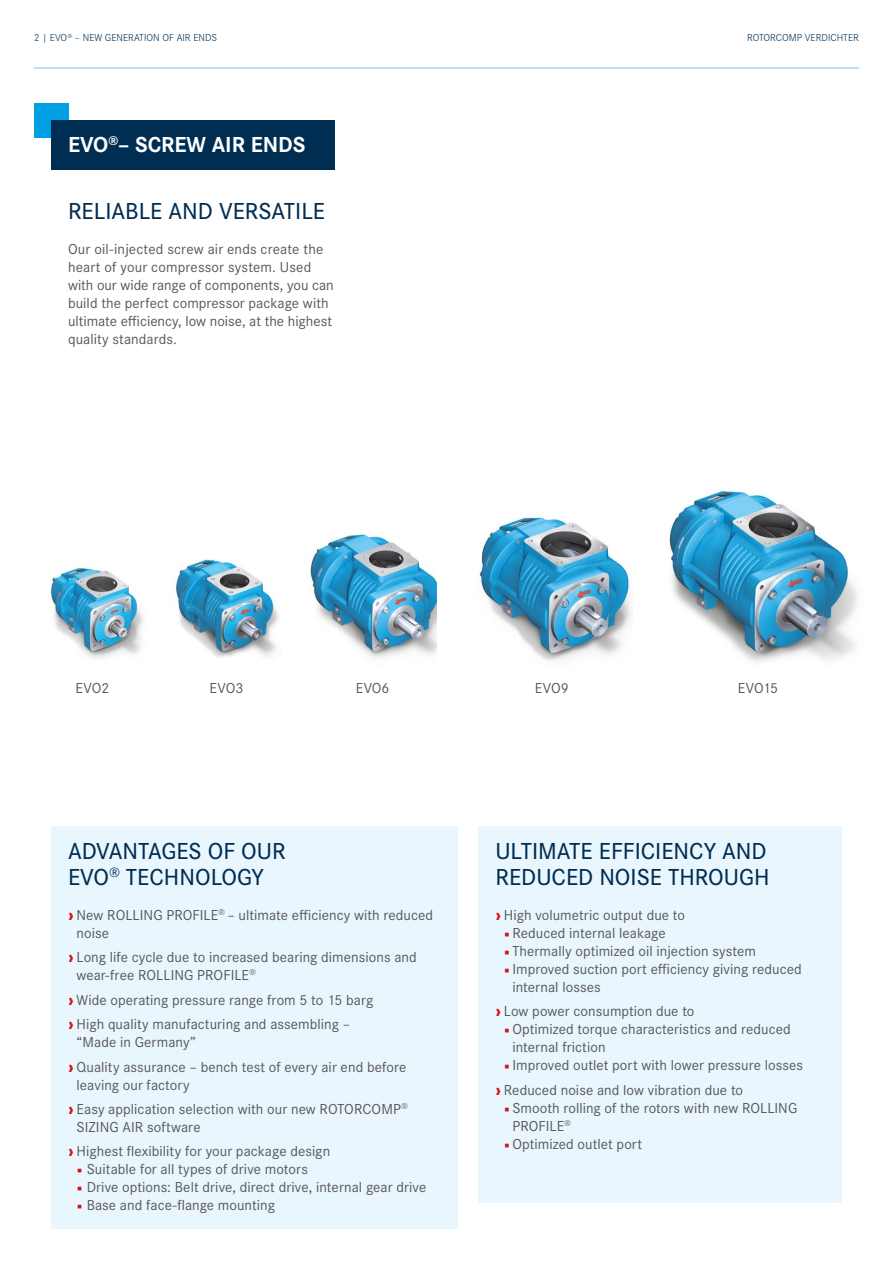
<style>
.page{position:relative;width:893px;height:1263px;background:#fff}
.page>*{position:absolute;margin:0;border:0;box-sizing:border-box;transform-origin:0 0}
.Headline_Kapitel__4m{font:500 24px/25.5px "Corporate S";color:#002e53}
.Head_Folgeseiten{font:700 22.5px "Corporate S";color:#fff}
.Copy__1_5mm_danach{font:15px/18px "Corporate S";letter-spacing:.005em;color:#575756}
.t1{font:300 10.5px "Corporate S";color:#002e53}
.s1{font-weight:800;color:#d51317}
.s2{font-family:"Adelle";font-weight:300;font-size:10.5px;color:#d51317}
</style>
<div class="page">
<hr style="left:34px;top:67px;width:825px;height:2px;background:#a1daf8">
<img style="left:50px;top:567px;width:93px;height:91px">
<img style="left:669px;top:490px;width:189px;height:172px">
<img style="left:479px;top:517px;width:152px;height:144px">
<img style="left:310px;top:534px;width:126px;height:124px">
<img style="left:176px;top:559px;width:103px;height:98px">
<div style="left:478px;top:826px;width:364px;height:377px;background:#eaf6fe"></div>
<div style="left:34px;top:103px;width:34px;height:34px;background:#009fe3"></div>
<div style="left:51px;top:120px;width:284px;height:49px;background:#002e53"></div>
<div style="left:51px;top:826px;width:406px;height:403px;background:#eaf6fe"></div>
<p class="t1" style="left:34px;top:31px;width:185px">2 | EVO<sup>®</sup> – NEW GENERATION OF AIR ENDS</p>
<p class="t1" style="left:747px;top:31px;width:113px">ROTORCOMP VERDICHTER</p>
<p class="Head_Folgeseiten" style="left:68px;top:129px;width:239px">EVO<sup>®</sup>– SCREW AIR ENDS</p>
<p class="Headline_Kapitel__4m" style="left:68px;top:198px;width:259px">RELIABLE AND VERSATILE</p>
<p class="Copy__1_5mm_danach" style="left:68px;top:240px;width:267px">Our oil-injected screw air ends create the heart of your compressor system. Used with our wide range of components, you can build the perfect compressor package with ultimate efficiency, low noise, at the highest quality standards.</p>
<p class="Copy__1_5mm_danach" style="left:76px;top:679px;width:35px">EVO2</p>
<p class="Copy__1_5mm_danach" style="left:210px;top:679px;width:35px">EVO3</p>
<p class="Copy__1_5mm_danach" style="left:356px;top:679px;width:35px">EVO6</p>
<p class="Copy__1_5mm_danach" style="left:535px;top:679px;width:35px">EVO9</p>
<p class="Copy__1_5mm_danach" style="left:738px;top:679px;width:42px">EVO15</p>
<p class="Headline_Kapitel__4m" style="left:68px;top:838px;width:219px">ADVANTAGES OF OUR<br>EVO<sup>®</sup> TECHNOLOGY</p>
<p class="Copy__1_5mm_danach" style="left:77px;top:905px;width:358px;text-indent:-9px"><span class="s1">›</span> New ROLLING PROFILE<sup>®</sup> – ultimate efficiency with reduced noise</p>
<p class="Copy__1_5mm_danach" style="left:77px;top:948px;width:342px;text-indent:-9px"><span class="s1">›</span> Long life cycle due to increased bearing dimensions and wear-free ROLLING PROFILE<sup>®</sup></p>
<p class="Copy__1_5mm_danach" style="left:68px;top:990px;width:307px"><span class="s1">›</span> Wide operating pressure range from 5 to 15 barg</p>
<p class="Copy__1_5mm_danach" style="left:77px;top:1015px;width:275px;text-indent:-9px"><span class="s1">›</span> High quality manufacturing and assembling – “Made in Germany”</p>
<p class="Copy__1_5mm_danach" style="left:77px;top:1057px;width:331px;text-indent:-9px"><span class="s1">›</span> Quality assurance – bench test of every air end before leaving our factory</p>
<p class="Copy__1_5mm_danach" style="left:77px;top:1099px;width:333px;text-indent:-9px"><span class="s1">›</span> Easy application selection with our new ROTORCOMP<sup>®<br></sup>SIZING AIR software</p>
<p class="Copy__1_5mm_danach" style="left:68px;top:1142px;width:264px"><span class="s1">›</span> Highest flexibility for your package design</p>
<p class="Copy__1_5mm_danach" style="left:77px;top:1160px;width:233px"><span class="s2">•</span> Suitable for all types of drive motors</p>
<p class="Copy__1_5mm_danach" style="left:77px;top:1178px;width:351px"><span class="s2">•</span> Drive options: Belt drive, direct drive, internal gear drive</p>
<p class="Copy__1_5mm_danach" style="left:77px;top:1196px;width:200px"><span class="s2">•</span> Base and face-flange mounting</p>
<p class="Headline_Kapitel__4m" style="left:495px;top:838px;width:276px">ULTIMATE EFFICIENCY AND<br>REDUCED NOISE THROUGH</p>
<p class="Copy__1_5mm_danach" style="left:495px;top:905px;width:191px"><span class="s1">›</span> High volumetric output due to</p>
<p class="Copy__1_5mm_danach" style="left:504px;top:923px;width:163px"><span class="s2">•</span> Reduced internal leakage</p>
<p class="Copy__1_5mm_danach" style="left:504px;top:941px;width:253px"><span class="s2">•</span> Thermally optimized oil injection system</p>
<p class="Copy__1_5mm_danach" style="left:512px;top:959px;width:291px;text-indent:-9px"><span class="s2">•</span> Improved suction port efficiency giving reduced internal losses</p>
<p class="Copy__1_5mm_danach" style="left:495px;top:1002px;width:201px"><span class="s1">›</span> Low power consumption due to</p>
<p class="Copy__1_5mm_danach" style="left:512px;top:1020px;width:280px;text-indent:-9px"><span class="s2">•</span> Optimized torque characteristics and reduced internal friction</p>
<p class="Copy__1_5mm_danach" style="left:504px;top:1056px;width:301px"><span class="s2">•</span> Improved outlet port with lower pressure losses</p>
<p class="Copy__1_5mm_danach" style="left:495px;top:1080px;width:249px"><span class="s1">›</span> Reduced noise and low vibration due to</p>
<p class="Copy__1_5mm_danach" style="left:512px;top:1098px;width:286px;text-indent:-9px"><span class="s2">•</span> Smooth rolling of the rotors with new ROLLING<br>PROFILE<sup>®</sup></p>
<p class="Copy__1_5mm_danach" style="left:504px;top:1134px;width:140px"><span class="s2">•</span> Optimized outlet port</p>
</div>
